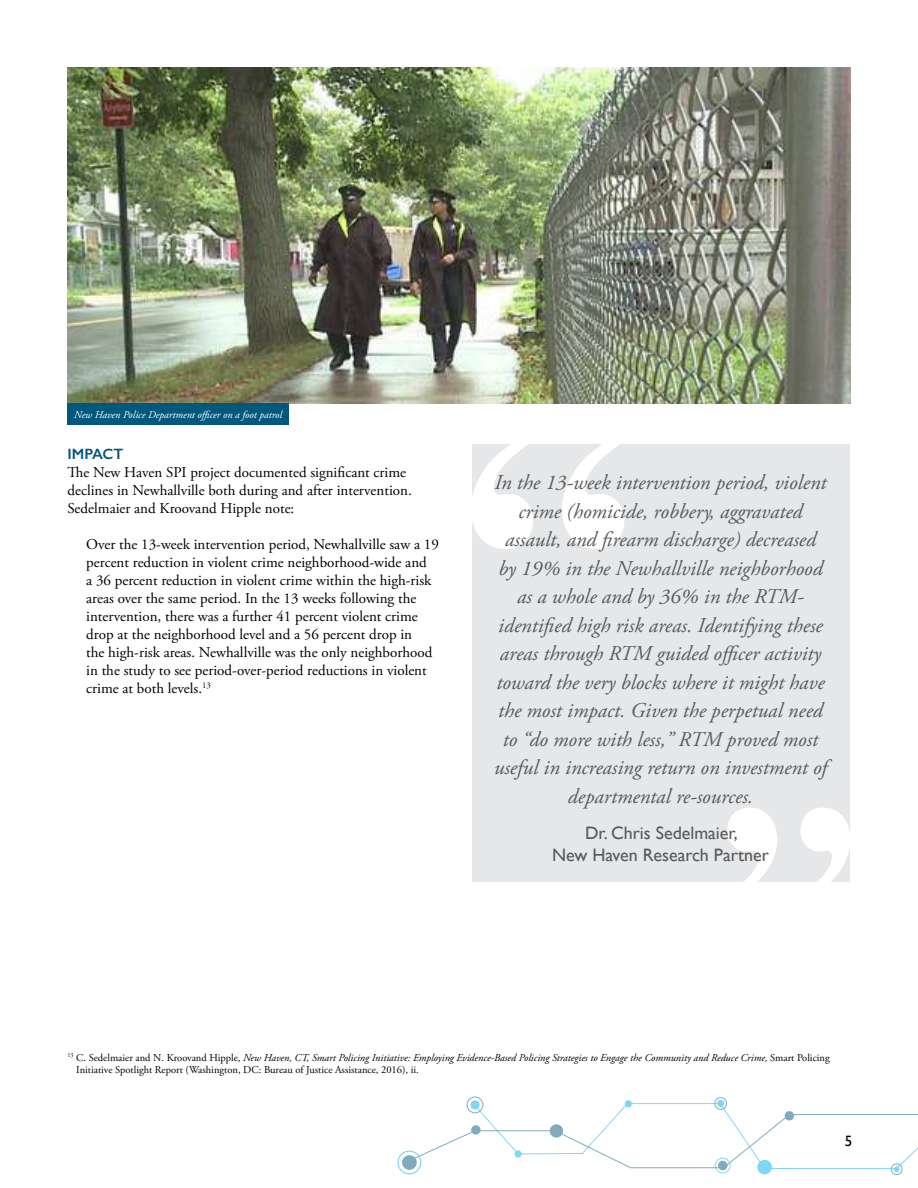
<style>
.page{position:relative;width:918px;height:1188px;background:#fff}
.page>*{position:absolute;margin:0;border:0;box-sizing:border-box;transform-origin:0 0}
.t1{font:italic 21px/28.5px "Adobe Garamond Pro";color:#58595b;text-align:center}
.t2{font:18px/22.5px "Gill Sans";color:#58595b;text-align:center}
.t3{font:15px/18px "Adobe Garamond Pro";color:#000}
.t4{font:600 15px "Gill Sans";color:#00587c}
.t5{font:15px "Gill Sans";color:#000}
.t6{font:10.5px/12.6px "Adobe Garamond Pro";color:#000}
.t7{font:italic 10.5px "Adobe Garamond Pro";color:#fff}
.s1{font-style:italic}
</style>
<div class="page">
<div style="left:472px;top:444px;width:378px;height:438px;background:#e6e7e8"></div>
<svg style="left:472px;top:444px;width:152px;height:105px"></svg>
<svg style="left:727px;top:808px;width:123px;height:74px"></svg>
<img style="left:68px;top:68px;width:782px;height:336px">
<div style="left:68px;top:404px;width:221px;height:21px;background:#00587c"></div>
<svg style="left:402px;top:1155px;width:15px;height:15px"></svg>
<div style="left:397px;top:1151px;width:24px;height:23px;border:1px solid #00aeef;border-radius:50%"></div>
<div style="left:715px;top:1158px;width:16px;height:15px;border:1px solid #00aeef;border-radius:50%"></div>
<svg style="left:470px;top:1100px;width:10px;height:9px"></svg>
<div style="left:467px;top:1097px;width:16px;height:16px;border:1px solid #00587c;border-radius:50%"></div>
<svg style="left:625px;top:1100px;width:7px;height:7px"></svg>
<div style="left:757px;top:1160px;width:15px;height:14px;background:#80d6f7;border-radius:50%"></div>
<div style="left:891px;top:1163px;width:11px;height:12px;border:1px solid #00587c;border-radius:50%"></div>
<div style="left:717px;top:1100px;width:7px;height:7px;background:#80d6f7;border-radius:50%"></div>
<div style="left:714px;top:1097px;width:13px;height:13px;border:1px solid #00587c;border-radius:50%"></div>
<svg style="left:405px;top:1103px;width:513px;height:69px"></svg>
<svg style="left:785px;top:1111px;width:9px;height:10px"></svg>
<p class="t7" style="left:74px;top:409px;width:209px">New Haven Police Department officer on a foot patrol</p>
<p class="t4" style="left:67px;top:445px;width:58px">IMPACT</p>
<p class="t3" style="left:67px;top:464px;width:346px">The New Haven SPI project documented significant crime declines in Newhallville both during and after intervention.<br>Sedelmaier and Kroovand Hipple note:</p>
<p class="t3" style="left:86px;top:536px;width:354px">Over the 13-week intervention period, Newhallville saw a 19 percent reduction in violent crime neighborhood-wide and<br>a 36 percent reduction in violent crime within the high-risk areas over the same period. In the 13 weeks following the intervention, there was a further 41 percent violent crime drop at the neighborhood level and a 56 percent drop in<br>the high-risk areas. Newhallville was the only neighborhood in the study to see period-over-period reductions in violent crime at both levels.<sup>13</sup></p>
<p class="t1" style="left:494px;top:469px;width:335px">In the 13-week intervention period, violent crime (homicide, robbery, aggravated assault, and firearm discharge) decreased by 19% in the Newhallville neighborhood as a whole and by 36% in the RTM&shy;identified high risk areas. Identifying these areas through RTM guided officer activity toward the very blocks where it might have the most impact. Given the perpetual need to “do more with less,” RTM proved most useful in increasing return on investment of departmental re-sources.</p>
<p class="t2" style="left:552px;top:821px;width:219px">Dr. Chris Sedelmaier,<br>New Haven Research Partner</p>
<p class="t6" style="left:76px;top:1051px;width:755px;text-indent:-9px"><sup>13</sup> C. Sedelmaier and N. Kroovand Hipple, <span class="s1">New Haven, CT, Smart Policing Initiative: Employing Evidence-Based Policing Strategies to Engage the Community and Reduce Crime,</span> Smart Policing<br>Initiative Spotlight Report (Washington, DC: Bureau of Justice Assistance, 2016), ii.</p>
<p class="t5" style="left:845px;top:1132px;width:9px">5</p>
</div>
